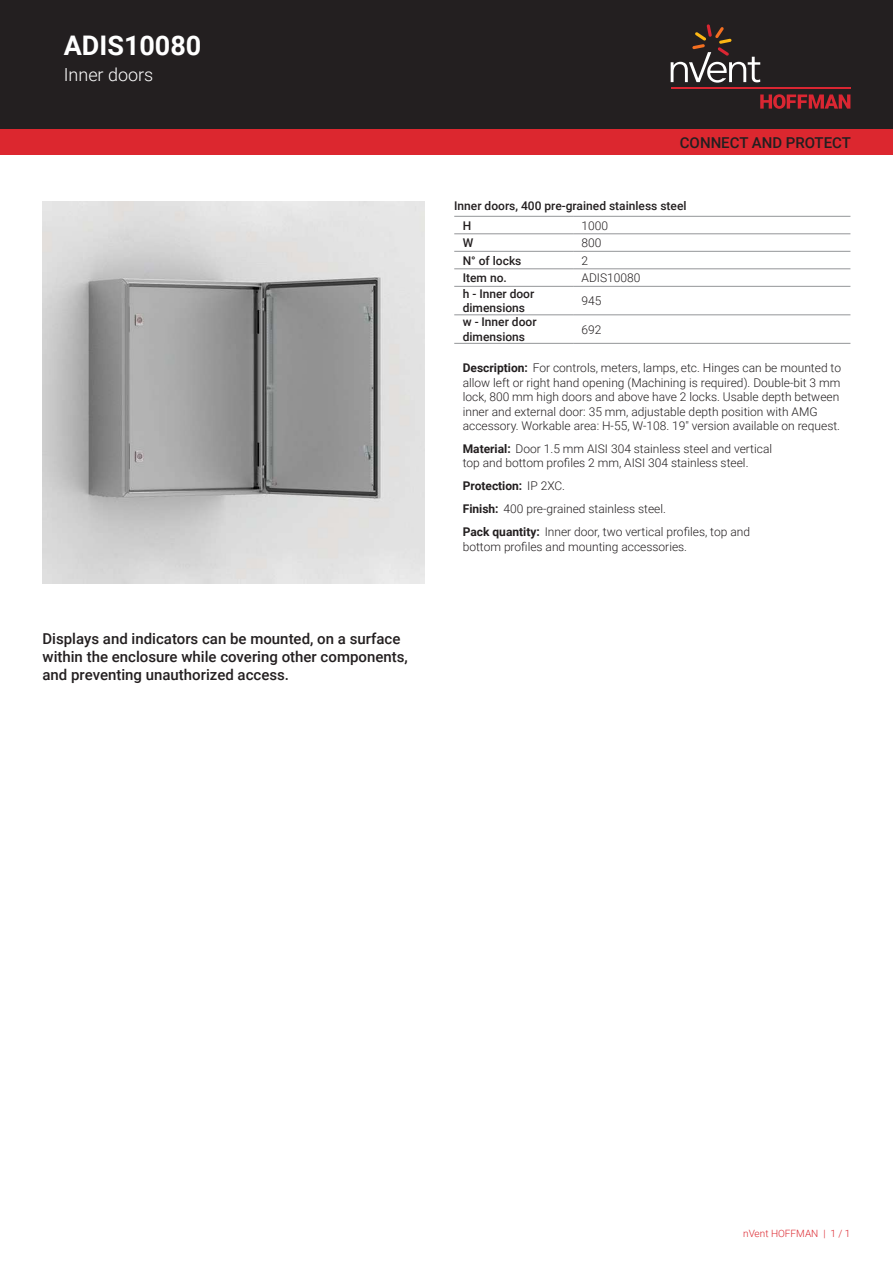
<style>
.page{position:relative;width:893px;height:1263px;background:#fff}
.page>*{position:absolute;margin:0;border:0;box-sizing:border-box;transform-origin:0 0}
.t1{font:700 27px "Roboto";color:#fff}
.t2{font:300 18px "Roboto";color:#fff}
.t3{font:500 15px/18px "Roboto";color:#231f20}
.t4{font:300 12px/14.4px "Roboto";color:#231f20}
.t5{font:500 12px/14.4px "Roboto";color:#231f20}
.t6{font:300 10.05px "Roboto";color:#dc272f}
.s1{font-weight:700}
</style>
<div class="page">
<div style="left:0;top:0;width:893px;height:129px;background:#231f20"></div>
<svg style="left:760px;top:94px;width:90px;height:15px"></svg>
<hr style="left:671px;top:88px;width:179px;height:1px;background:#da2632">
<svg style="left:671px;top:24px;width:89px;height:59px"></svg>
<div style="left:0;top:129px;width:893px;height:26px;background:#dc272f"></div>
<hr style="left:454px;top:216px;width:119px;height:1px;background:#939598">
<hr style="left:454px;top:234px;width:119px;height:1px;background:#939598">
<hr style="left:573px;top:216px;width:277px;height:1px;background:#939598">
<hr style="left:573px;top:234px;width:277px;height:1px;background:#939598">
<hr style="left:454px;top:251px;width:119px;height:1px;background:#939598">
<hr style="left:573px;top:251px;width:277px;height:1px;background:#939598">
<hr style="left:454px;top:269px;width:119px;height:1px;background:#939598">
<hr style="left:573px;top:269px;width:277px;height:1px;background:#939598">
<hr style="left:454px;top:286px;width:119px;height:1px;background:#939598">
<hr style="left:573px;top:286px;width:277px;height:1px;background:#939598">
<hr style="left:454px;top:315px;width:119px;height:1px;background:#939598">
<hr style="left:454px;top:343px;width:119px;height:1px;background:#939598">
<hr style="left:573px;top:315px;width:277px;height:1px;background:#939598">
<hr style="left:573px;top:343px;width:277px;height:1px;background:#939598">
<img style="left:43px;top:202px;width:381px;height:382px">
<img style="left:154px;top:314px;width:158px;height:158px">
<h1 class="t1" style="left:64px;top:35px;width:139px">ADIS10080</h1>
<h2 class="t2" style="left:64px;top:67px;width:91px">Inner doors</h2>
<p class="t3" style="left:43px;top:630px;width:367px">Displays and indicators can be mounted, on a surface within the enclosure while covering other components, and preventing unauthorized access.</p>
<p class="t3" style="left:680px;top:135px;width:173px">CONNECT AND PROTECT</p>
<p class="t5" style="left:463px;top:196px;width:225px;line-height:20.1px;text-indent:-9px">Inner doors, 400 pre-grained stainless steel<br>H</p>
<p class="t4" style="left:582px;top:219px;width:28px">1000</p>
<p class="t5" style="left:463px;top:237px;width:12px">W</p>
<p class="t4" style="left:582px;top:236px;width:21px">800</p>
<p class="t5" style="left:463px;top:254px;width:60px">N° of locks</p>
<p class="t4" style="left:582px;top:254px;width:8px">2</p>
<p class="t5" style="left:463px;top:272px;width:46px">Item no.</p>
<p class="t4" style="left:582px;top:271px;width:60px">ADIS10080</p>
<p class="t5" style="left:463px;top:287px;width:73px">h - Inner door dimensions</p>
<p class="t4" style="left:582px;top:294px;width:21px">945</p>
<p class="t5" style="left:463px;top:316px;width:75px">w - Inner door dimensions</p>
<p class="t4" style="left:582px;top:323px;width:21px">692</p>
<p class="t4" style="left:463px;top:362px;width:380px"><span class="s1">Description:</span> For controls, meters, lamps, etc. Hinges can be mounted to allow left or right hand opening (Machining is required). Double-bit 3 mm lock, 800 mm high doors and above have 2 locks. Usable depth between inner and external door: 35 mm, adjustable depth position with AMG accessory. Workable area: H-55, W-108. 19" version available on request.</p>
<p class="t4" style="left:463px;top:442px;width:311px"><span class="s1">Material:</span> Door 1.5 mm AISI 304 stainless steel and vertical top and bottom profiles 2 mm, AISI 304 stainless steel.</p>
<p class="t4" style="left:463px;top:475px;width:289px;line-height:23px"><span class="s1">Protection:</span> IP 2XC.<br><span class="s1">Finish:</span> 400 pre-grained stainless steel.<br><span class="s1">Pack quantity:</span> Inner door, two vertical profiles, top and</p>
<p class="t4" style="left:463px;top:539px;width:226px">bottom profiles and mounting accessories.</p>
<p class="t6" style="left:743px;top:1229px;width:109px">nVent HOFFMAN | 1 / 1</p>
</div>
